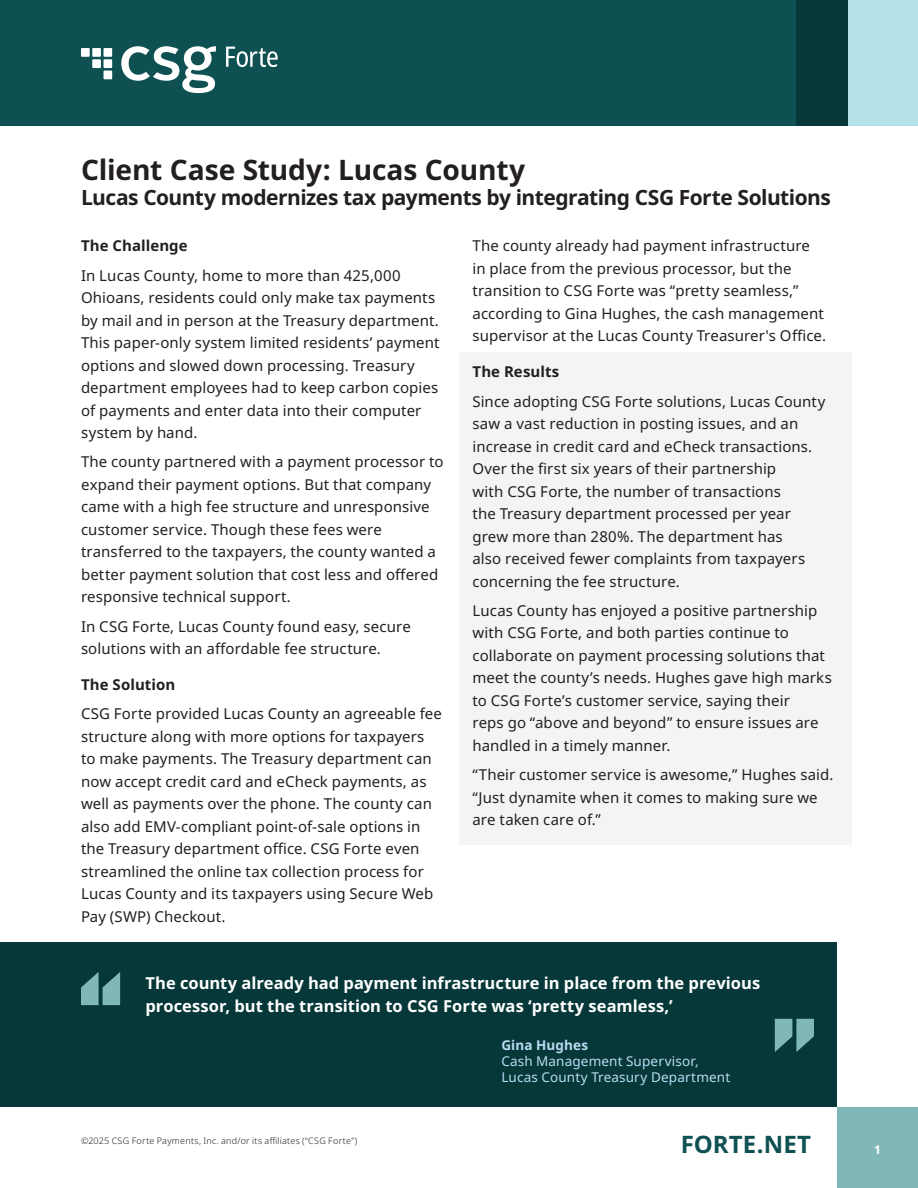
<style>
.page{position:relative;width:918px;height:1188px;background:#fff}
.page>*{position:absolute;margin:0;border:0;box-sizing:border-box;transform-origin:0 0}
.t1{font:700 28.2px "Noto Sans";letter-spacing:-.005em;color:#231f20}
.t2{font:700 24px "Noto Sans";color:#0f5152}
.t3{font:700 21px "Noto Sans";letter-spacing:-.025em;color:#231f20}
.t4{font:700 16.5px/22.5px "Noto Sans";color:#fff}
.t5{font:15px/22.5px "Noto Sans";letter-spacing:.005em;color:#231f20}
.t6{font:700 15px "Noto Sans";letter-spacing:.005em;color:#231f20}
.t7{font:13.5px/16.2px "Noto Sans";letter-spacing:.01em;color:#b9dbf3}
.t8{font:700 13.5px "Noto Sans";letter-spacing:.01em;color:#b9dbf3}
.t9{font:700 12px "Noto Sans";color:#fff}
.t10{font:300 9px "Noto Sans";letter-spacing:.03em;color:#231f20}
</style>
<div class="page">
<div style="left:796px;top:0;width:52px;height:126px;background:#073839"></div>
<div style="left:837px;top:1107px;width:81px;height:81px;background:#80b7b7"></div>
<div style="left:0;top:0;width:796px;height:126px;background:#0f5152"></div>
<div style="left:848px;top:0;width:70px;height:126px;background:#b4e1e7"></div>
<svg style="left:121px;top:46px;width:95px;height:47px"></svg>
<div style="left:104px;top:71px;width:8px;height:8px;background:#fff"></div>
<div style="left:92px;top:59px;width:9px;height:9px;background:#fff"></div>
<div style="left:104px;top:59px;width:8px;height:9px;background:#fff"></div>
<div style="left:81px;top:48px;width:9px;height:9px;background:#fff"></div>
<div style="left:92px;top:48px;width:9px;height:9px;background:#fff"></div>
<div style="left:104px;top:48px;width:8px;height:9px;background:#fff"></div>
<svg style="left:226px;top:47px;width:52px;height:20px"></svg>
<div style="left:459px;top:353px;width:392px;height:492px;background:#f3f5f5"></div>
<div style="left:0;top:943px;width:837px;height:164px;background:#073839"></div>
<svg style="left:81px;top:972px;width:39px;height:33px"></svg>
<svg style="left:775px;top:1019px;width:39px;height:33px"></svg>
<h1 class="t1" style="left:81px;top:154px;width:446px">Client Case Study: Lucas County</h1>
<h3 class="t3" style="left:81px;top:186px;width:752px">Lucas County modernizes tax payments by integrating CSG Forte Solutions</h3>
<p class="t6" style="left:81px;top:238px;width:108px">The Challenge</p>
<p class="t5" style="left:81px;top:264px;width:360px">In Lucas County, home to more than 425,000<br>Ohioans, residents could only make tax payments by mail and in person at the Treasury department.<br>This paper-only system limited residents’ payment options and slowed down processing. Treasury department employees had to keep carbon copies of payments and enter data into their computer system by hand.</p>
<p class="t5" style="left:81px;top:451px;width:364px">The county partnered with a payment processor to expand their payment options. But that company came with a high fee structure and unresponsive customer service. Though these fees were transferred to the taxpayers, the county wanted a better payment solution that cost less and offered responsive technical support.</p>
<p class="t5" style="left:81px;top:615px;width:331px">In CSG Forte, Lucas County found easy, secure solutions with an affordable fee structure.</p>
<p class="t6" style="left:81px;top:676px;width:96px">The Solution</p>
<p class="t5" style="left:81px;top:703px;width:363px">CSG Forte provided Lucas County an agreeable fee structure along with more options for taxpayers to make payments. The Treasury department can now accept credit card and eCheck payments, as well as payments over the phone. The county can also add EMV-compliant point-of-sale options in the Treasury department office. CSG Forte even streamlined the online tax collection process for Lucas County and its taxpayers using Secure Web Pay (SWP) Checkout.</p>
<p class="t5" style="left:472px;top:235px;width:355px">The county already had payment infrastructure in place from the previous processor, but the transition to CSG Forte was “pretty seamless,” according to Gina Hughes, the cash management supervisor at the Lucas County Treasurer's Office.</p>
<p class="t6" style="left:472px;top:364px;width:88px">The Results</p>
<p class="t5" style="left:472px;top:390px;width:354px">Since adopting CSG Forte solutions, Lucas County saw a vast reduction in posting issues, and an increase in credit card and eCheck transactions.<br>Over the first six years of their partnership<br>with CSG Forte, the number of transactions<br>the Treasury department processed per year grew more than 280%. The department has<br>also received fewer complaints from taxpayers concerning the fee structure.</p>
<p class="t5" style="left:472px;top:600px;width:361px">Lucas County has enjoyed a positive partnership with CSG Forte, and both parties continue to collaborate on payment processing solutions that meet the county’s needs. Hughes gave high marks to CSG Forte’s customer service, saying their<br>reps go “above and beyond” to ensure issues are handled in a timely manner.</p>
<p class="t5" style="left:472px;top:764px;width:363px">“Their customer service is awesome,” Hughes said. “Just dynamite when it comes to making sure we are taken care of.”</p>
<p class="t4" style="left:146px;top:973px;width:616px">The county already had payment infrastructure in place from the previous processor, but the transition to CSG Forte was ‘pretty seamless,’</p>
<p class="t8" style="left:501px;top:1037px;width:88px">Gina Hughes</p>
<p class="t7" style="left:501px;top:1053px;width:230px">Cash Management Supervisor,<br>Lucas County Treasury Department</p>
<p class="t10" style="left:81px;top:1135px;width:278px">©2025 CSG Forte Payments, Inc. and/or its affiliates (“CSG Forte”)</p>
<h2 class="t2" style="left:681px;top:1130px;width:132px">FORTE.NET</h2>
<p class="t9" style="left:874px;top:1143px;width:8px">1</p>
</div>
